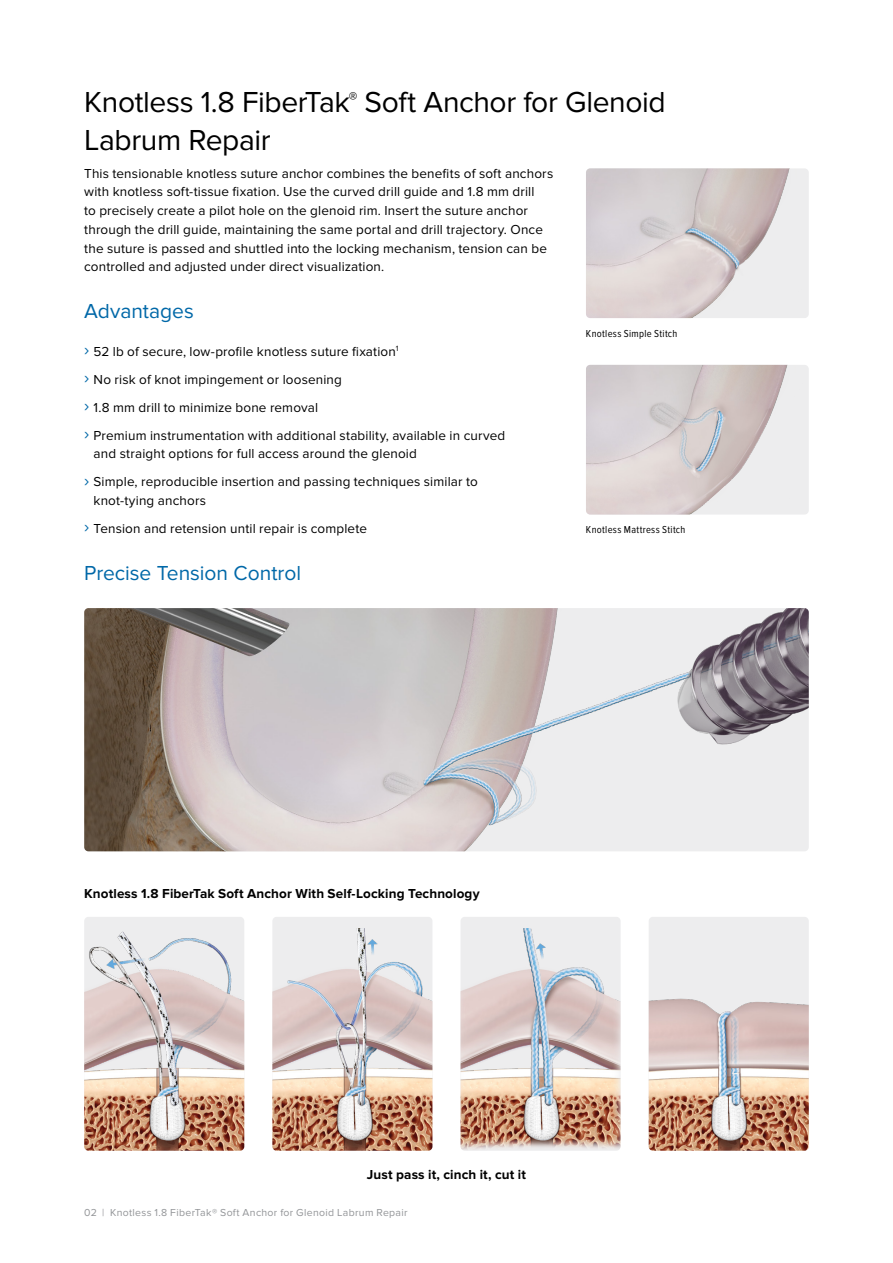
<style>
.page{position:relative;width:893px;height:1263px;background:#fff}
.page>*{position:absolute;margin:0;border:0;box-sizing:border-box;transform-origin:0 0}
.t1{font:30px/37.3px "Proxima Nova";letter-spacing:-.015em;color:#000}
.t2{font:21px "Proxima Nova";color:#0068a8}
.t3{font:13.5px/18.8px "Proxima Nova";letter-spacing:.01em;color:#000}
.t4{font:700 13.5px "Proxima Nova";letter-spacing:.01em;color:#000}
.t5{font:10.5px "Proxima Nova";letter-spacing:.03em;color:#939598}
.t6{font:10.5px "Proxima Nova Cond";letter-spacing:.03em;color:#000}
.s1{font-size:17.55px;color:#0068a8}
</style>
<div class="page">
<img style="left:84px;top:608px;width:725px;height:243px">
<div style="left:84px;top:917px;width:160px;height:234px;background:#ededee;border-radius:4px"></div>
<img style="left:84px;top:931px;width:160px;height:220px">
<div style="left:272px;top:917px;width:160px;height:234px;background:#ededee;border-radius:4px"></div>
<img style="left:272px;top:928px;width:160px;height:223px">
<div style="left:460px;top:917px;width:161px;height:234px;background:#ededee;border-radius:4px"></div>
<img style="left:460px;top:928px;width:161px;height:223px">
<div style="left:649px;top:917px;width:160px;height:234px;background:#ededee;border-radius:4px"></div>
<img style="left:649px;top:998px;width:160px;height:153px">
<img style="left:586px;top:168px;width:223px;height:150px">
<img style="left:586px;top:365px;width:223px;height:149px">
<h1 class="t1" style="left:84px;top:84px;width:583px">Knotless 1.8 FiberTak<sup>®</sup> Soft Anchor for Glenoid<br>Labrum Repair</h1>
<p class="t3" style="left:84px;top:164px;width:471px">This tensionable knotless suture anchor combines the benefits of soft anchors with knotless soft-tissue fixation. Use the curved drill guide and 1.8 mm drill<br>to precisely create a pilot hole on the glenoid rim. Insert the suture anchor through the drill guide, maintaining the same portal and drill trajectory. Once the suture is passed and shuttled into the locking mechanism, tension can be controlled and adjusted under direct visualization.</p>
<h2 class="t2" style="left:84px;top:299px;width:111px">Advantages</h2>
<p class="t3" style="left:84px;top:337px;width:423px;line-height:28px"><span class="s1">͸</span> 52 lb of secure, low-profile knotless suture fixation<sup>1<br></sup><span class="s1">͸</span> No risk of knot impingement or loosening<br><span class="s1">͸</span> 1.8 mm drill to minimize bone removal<br><span class="s1">͸</span> Premium instrumentation with additional stability, available in curved</p>
<p class="t3" style="left:84px;top:440px;width:395px;line-height:28px;text-indent:9px">and straight options for full access around the glenoid<br><span class="s1">͸</span> Simple, reproducible insertion and passing techniques similar to</p>
<p class="t3" style="left:84px;top:487px;width:284px;line-height:28px;text-indent:9px">knot-tying anchors<br><span class="s1">͸</span> Tension and retension until repair is complete</p>
<p class="t6" style="left:586px;top:327px;width:93px">Knotless Simple Stitch</p>
<p class="t6" style="left:586px;top:524px;width:101px">Knotless Mattress Stitch</p>
<h2 class="t2" style="left:84px;top:561px;width:218px">Precise Tension Control</h2>
<p class="t4" style="left:84px;top:886px;width:397px">Knotless 1.8 FiberTak Soft Anchor With Self-Locking Technology</p>
<p class="t4" style="left:367px;top:1166px;width:161px">Just pass it, cinch it, cut it</p>
<p class="t5" style="left:84px;top:1207px;width:325px">02 | Knotless 1.8 FiberTak® Soft Anchor for Glenoid Labrum Repair</p>
</div>
